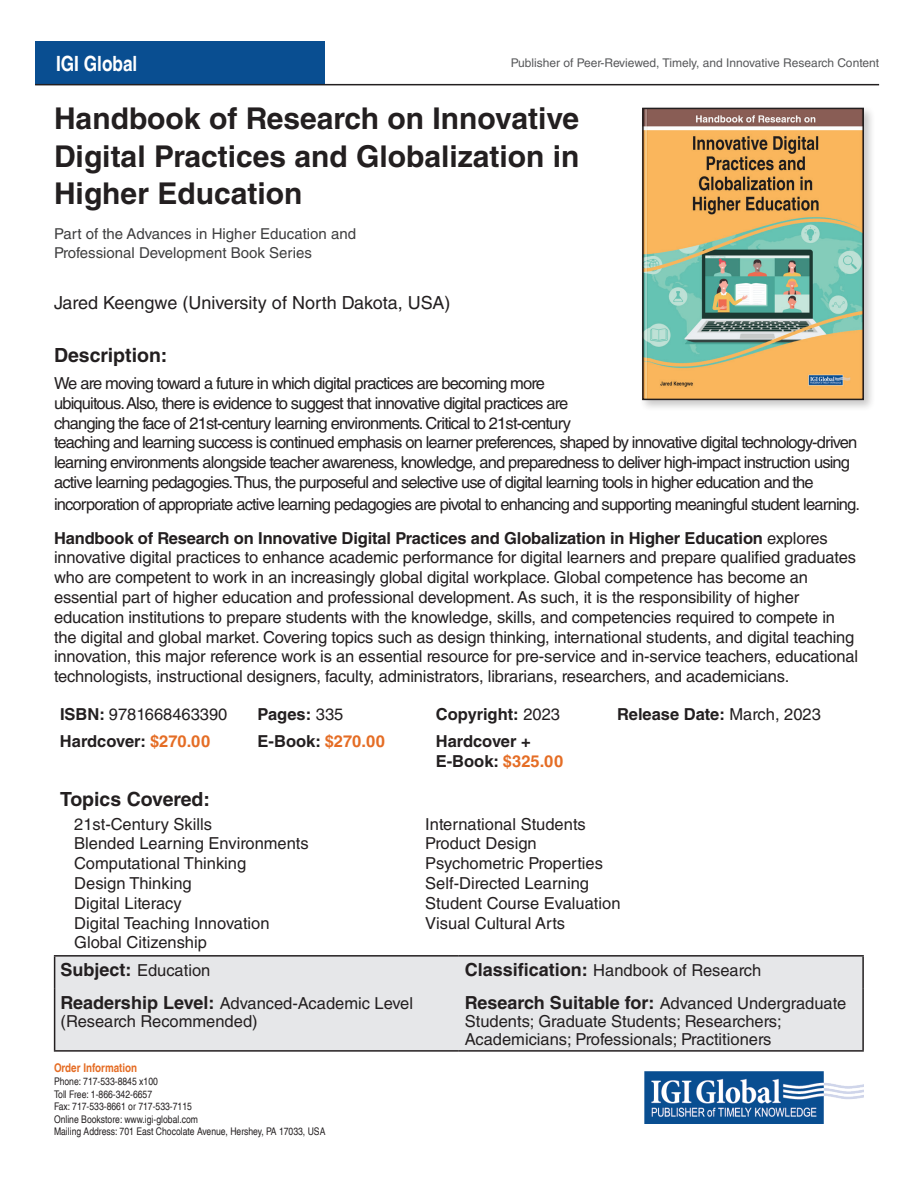
<style>
.page{position:relative;width:918px;height:1188px;background:#fff}
.page>*{position:absolute;margin:0;border:0;box-sizing:border-box;transform-origin:0 0}
.t1{font:700 30px/37.5px "Helvetica LT Std";color:#231f20;text-align:justify}
.t2{font:700 condensed 21px "Helvetica LT";color:#fff}
.t3{font:700 19.5px "Helvetica LT Std";color:#231f20}
.t4{font:18px "Helvetica LT Std";color:#231f20}
.t5{font:16.5px/19.8px "Helvetica LT Std";letter-spacing:-.01em;color:#231f20}
.t6{font:16.5px/19.8px "Helvetica LT Std";letter-spacing:-.05em;color:#231f20}
.t7{font:700 16.5px/19.8px "Helvetica LT Std";color:#231f20}
.t8{font:15px/19.5px "Helvetica LT Std";color:#3e3e3f}
.t9{font:12px "Helvetica LT Std";color:#57585a}
.t10{font:700 condensed 12px "Helvetica LT";color:#e56d25}
.t11{font:condensed 10.5px/12.6px "Helvetica LT";color:#231f20}
.s1{font-weight:700}
.s2{font-weight:400}
.s3{color:#e56d25}
.s4{font-weight:700;font-size:18px}
</style>
<div class="page">
<div style="left:35px;top:41px;width:290px;height:44px;background:#094e91"></div>
<img style="left:645px;top:1071px;width:219px;height:52px">
<hr style="left:35px;top:84px;width:844px;height:1px;background:#231f20">
<div style="left:639px;top:105px;width:237px;height:307px;background:#231f20;opacity:.25"></div>
<img style="left:645px;top:111px;width:216px;height:286px">
<div style="left:642px;top:108px;width:222px;height:292px;border:2px solid #231f20"></div>
<div style="left:55px;top:957px;width:807px;height:93px;background:#e6e7e9"></div>
<hr style="left:54px;top:955px;width:405px;height:2px;background:#231f20">
<hr style="left:54px;top:957px;width:1px;height:32px;background:#231f20">
<hr style="left:459px;top:955px;width:405px;height:2px;background:#231f20">
<hr style="left:862px;top:957px;width:2px;height:32px;background:#231f20">
<hr style="left:54px;top:989px;width:1px;height:61px;background:#231f20">
<hr style="left:862px;top:989px;width:2px;height:61px;background:#231f20">
<hr style="left:54px;top:1050px;width:405px;height:2px;background:#231f20">
<hr style="left:459px;top:1050px;width:405px;height:2px;background:#231f20">
<p class="t2" style="left:56px;top:50px;width:83px">IGI Global</p>
<p class="t9" style="left:511px;top:56px;width:370px">Publisher of Peer-Reviewed, Timely, and Innovative Research Content</p>
<h1 class="t1" style="left:54px;top:99px;width:527px">Handbook of Research on Innovative Digital Practices and Globalization in Higher Education</h1>
<p class="t8" style="left:54px;top:224px;width:304px">Part of the Advances in Higher Education and<br>Professional Development Book Series</p>
<p class="t4" style="left:54px;top:292px;width:398px">Jared Keengwe (University of North Dakota, USA)</p>
<p class="t3" style="left:54px;top:344px;width:115px">Description:</p>
<p class="t6" style="left:54px;top:373px;width:805px">We are moving toward a future in which digital practices are becoming more<br>ubiquitous. Also, there is evidence to suggest that innovative digital practices are<br>changing the face of 21st-century learning environments. Critical to 21st-century<br>teaching and learning success is continued emphasis on learner preferences, shaped by innovative digital technology-driven learning environments alongside teacher awareness, knowledge, and preparedness to deliver high-impact instruction using active learning pedagogies. Thus, the purposeful and selective use of digital learning tools in higher education and the</p>
<p class="t6" style="left:54px;top:487px;width:807px;line-height:34px">incorporation of appropriate active learning pedagogies are pivotal to enhancing and supporting meaningful student learning.<br><span class="s1">Handbook of Research on Innovative Digital Practices and Globalization in Higher Education</span> explores</p>
<p class="t5" style="left:54px;top:548px;width:806px">innovative digital practices to enhance academic performance for digital learners and prepare qualified graduates who are competent to work in an increasingly global digital workplace. Global competence has become an essential part of higher education and professional development. As such, it is the responsibility of higher education institutions to prepare students with the knowledge, skills, and competencies required to compete in the digital and global market. Covering topics such as design thinking, international students, and digital teaching innovation, this major reference work is an essential resource for pre-service and in-service teachers, educational technologists, instructional designers, faculty, administrators, librarians, researchers, and academicians.</p>
<p class="t5" style="left:60px;top:704px;width:169px"><span class="s1">ISBN:</span> 9781668463390</p>
<p class="t7" style="left:258px;top:704px;width:87px">Pages: <span class="s2">335</span></p>
<p class="t7" style="left:436px;top:704px;width:126px">Copyright: <span class="s2">2023</span></p>
<p class="t7" style="left:617px;top:704px;width:205px">Release Date: <span class="s2">March, 2023</span></p>
<p class="t7" style="left:60px;top:731px;width:152px">Hardcover: <span class="s3">$270.00</span></p>
<p class="t7" style="left:258px;top:731px;width:129px">E-Book: <span class="s3">$270.00</span></p>
<p class="t7" style="left:436px;top:731px;width:129px">Hardcover +<br>E-Book: <span class="s3">$325.00</span></p>
<p class="t3" style="left:60px;top:787px;width:152px">Topics Covered:</p>
<p class="t5" style="left:74px;top:814px;width:236px">21st-Century Skills<br>Blended Learning Environments<br>Computational Thinking<br>Design Thinking<br>Digital Literacy<br>Digital Teaching Innovation<br>Global Citizenship</p>
<p class="t5" style="left:425px;top:814px;width:197px">International Students<br>Product Design<br>Psychometric Properties<br>Self-Directed Learning<br>Student Course Evaluation<br>Visual Cultural Arts</p>
<p class="t5" style="left:61px;top:960px;width:151px"><span class="s4">Subject:</span> Education</p>
<p class="t5" style="left:465px;top:960px;width:298px"><span class="s4">Classification:</span> Handbook of Research</p>
<p class="t5" style="left:61px;top:994px;width:354px;line-height:18px"><span class="s4">Readership Level:</span> Advanced-Academic Level (Research Recommended)</p>
<p class="t5" style="left:465px;top:994px;width:383px;line-height:18px"><span class="s4">Research Suitable for:</span> Advanced Undergraduate<br>Students; Graduate Students; Researchers;<br>Academicians; Professionals; Practitioners</p>
<p class="t10" style="left:54px;top:1061px;width:85px">Order Information</p>
<p class="t11" style="left:54px;top:1075px;width:273px">Phone: 717-533-8845 x100<br>Toll Free: 1-866-342-6657<br>Fax: 717-533-8661 or 717-533-7115<br>Online Bookstore: www.igi-global.com<br>Mailing Address: 701 East Chocolate Avenue, Hershey, PA 17033, USA</p>
</div>
